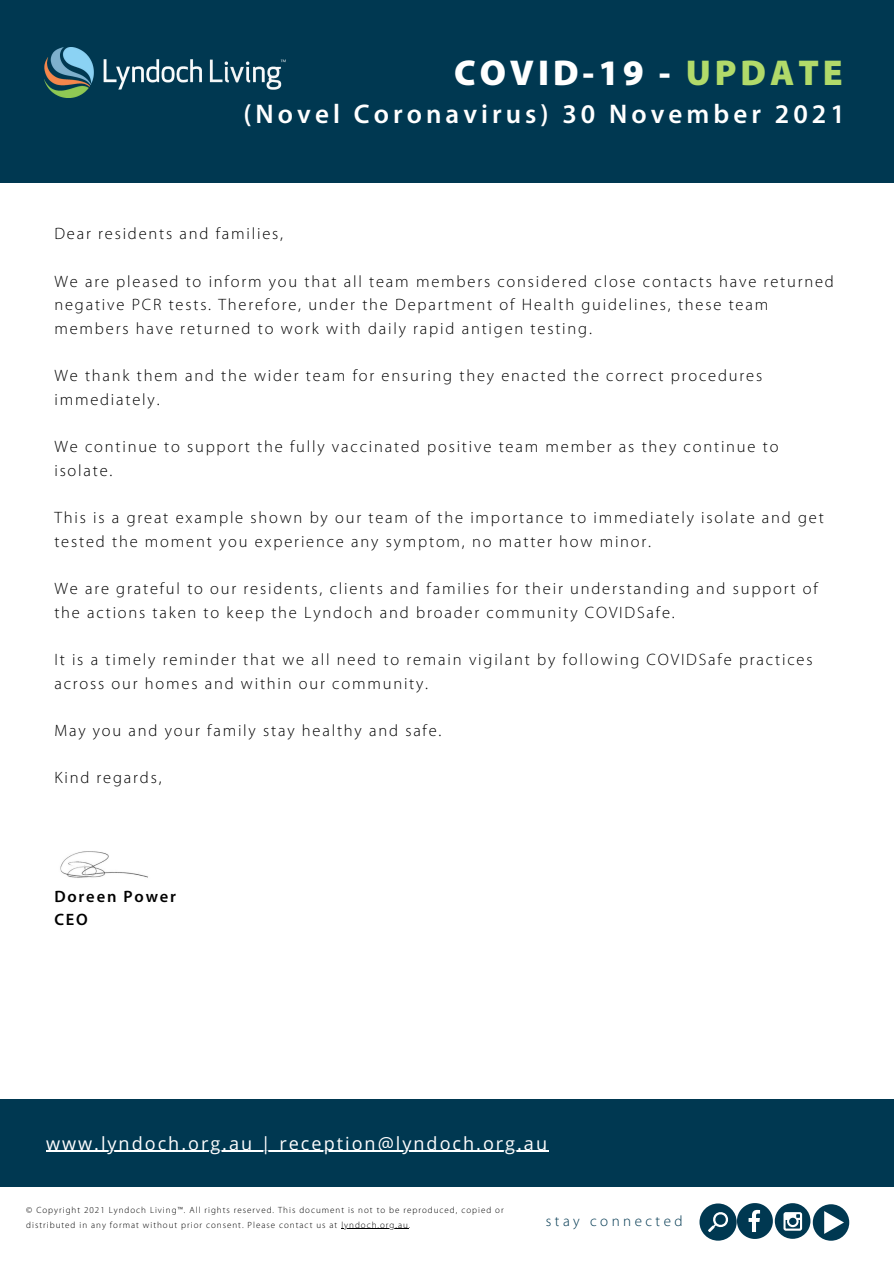
<style>
.page{position:relative;width:894px;height:1264px;background:#fff}
.page>*{position:absolute;margin:0;border:0;box-sizing:border-box;transform-origin:0 0}
.t1{font:900 36px "Myriad Pro";letter-spacing:.11em;color:#fff}
.t2{font:600 27px "Myriad Pro";letter-spacing:.15em;color:#fff}
.t3{font:18px "Open Sans";letter-spacing:.11em;color:#fff}
.t4{font:300 16.5px/23.7px "Myriad Pro";letter-spacing:.11em;color:#000}
.t5{font:600 16.5px "Myriad Pro";letter-spacing:.11em;color:#000}
.t6{font:300 15px "Myriad Pro";letter-spacing:.23em;color:#003851}
.t7{font:300 9px/14.2px "Myriad Pro";letter-spacing:.11em;color:#000}
.s1{color:#b1da6a}
</style>
<div class="page">
<div style="left:0;top:0;width:893px;height:183px;background:#003851"></div>
<img style="left:44px;top:47px;width:242px;height:51px">
<svg style="left:736px;top:1203px;width:36px;height:35px"></svg>
<div style="left:774px;top:1203px;width:36px;height:35px;background:#003851;border-radius:50%"></div>
<svg style="left:783px;top:1212px;width:18px;height:18px"></svg>
<svg style="left:812px;top:1204px;width:37px;height:36px"></svg>
<div style="left:0;top:1098px;width:893px;height:88px;background:#003851"></div>
<div style="left:699px;top:1203px;width:37px;height:37px;background:#003851;border-radius:50%"></div>
<svg style="left:708px;top:1212px;width:20px;height:20px"></svg>
<hr style="left:46px;top:1150px;width:503px;height:1px;background:#fff">
<hr style="left:341px;top:1228px;width:68px;height:1px;background:#000">
<img style="left:60px;top:851px;width:88px;height:27px">
<p class="t1" style="left:454px;top:58px;width:390px">COVID-19 - <span class="s1">UPDATE</span></p>
<p class="t2" style="left:243px;top:102px;width:603px">(Novel Coronavirus) 30 November 2021</p>
<p class="t4" style="left:54px;top:223px;width:230px">Dear residents and families,</p>
<p class="t4" style="left:54px;top:270px;width:780px">We are pleased to inform you that all team members considered close contacts have returned negative PCR tests. Therefore, under the Department of Health guidelines, these team members have returned to work with daily rapid antigen testing.</p>
<p class="t4" style="left:54px;top:365px;width:709px">We thank them and the wider team for ensuring they enacted the correct procedures immediately.</p>
<p class="t4" style="left:54px;top:436px;width:725px">We continue to support the fully vaccinated positive team member as they continue to isolate.</p>
<p class="t4" style="left:54px;top:507px;width:770px">This is a great example shown by our team of the importance to immediately isolate and get tested the moment you experience any symptom, no matter how minor.</p>
<p class="t4" style="left:54px;top:578px;width:764px">We are grateful to our residents, clients and families for their understanding and support of the actions taken to keep the Lyndoch and broader community COVIDSafe.</p>
<p class="t4" style="left:54px;top:649px;width:759px">It is a timely reminder that we all need to remain vigilant by following COVIDSafe practices across our homes and within our community.</p>
<p class="t4" style="left:54px;top:720px;width:388px">May you and your family stay healthy and safe.</p>
<p class="t4" style="left:54px;top:767px;width:109px">Kind regards,</p>
<p class="t5" style="left:54px;top:889px;width:123px">Doreen Power</p>
<p class="t5" style="left:54px;top:912px;width:35px">CEO</p>
<p class="t3" style="left:46px;top:1130px;width:502px">www.lyndoch.org.au | reception@lyndoch.org.au</p>
<p class="t7" style="left:26px;top:1203px;width:479px">© Copyright 2021 Lyndoch Living™. All rights reserved. This document is not to be reproduced, copied or distributed in any format without prior consent. Please contact us at lyndoch.org.au.</p>
<p class="t6" style="left:545px;top:1214px;width:138px">stay connected</p>
</div>
